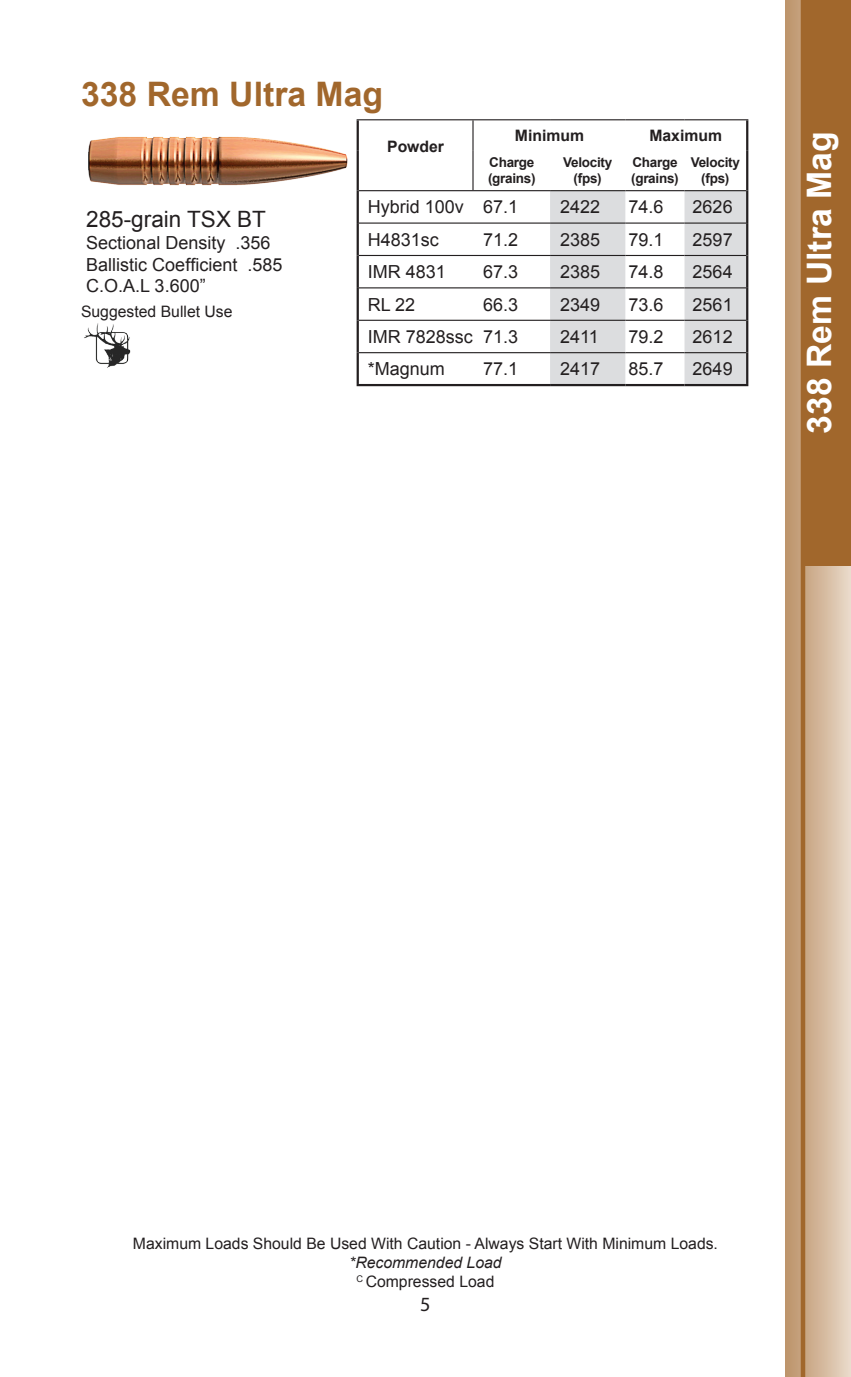
<style>
.page{position:relative;width:851px;height:1377px;background:#fff}
.page>*{position:absolute;margin:0;border:0;box-sizing:border-box;transform-origin:0 0}
.t1{font:700 33.75px "Arial";color:#fff}
.t2{font:700 33.75px "Arial";color:#a1672c}
.t3{font:22.5px "Arial";color:#231f20}
.t4{font:20.25px "Myriad Pro";color:#231f20}
.t5{font:18px/21.6px "Arial";color:#231f20}
.t6{font:15.75px "Arial";color:#231f20}
.t7{font:italic 15.75px/18.9px "Arial";color:#231f20;text-align:center}
.t8{font:700 15.75px "Arial";color:#231f20}
.t9{font:700 13.5px/16.2px "Arial";letter-spacing:-.02em;color:#231f20}
.s1{font-style:normal}
</style>
<div class="page">
<svg style="left:785px;top:0;width:65px;height:1377px;background:#cfb193"></svg>
<div style="left:800px;top:0;width:50px;height:565px;background:#a1672c"></div>
<div style="left:800px;top:0;width:5px;height:1377px;background:#a1672c"></div>
<svg style="left:473px;top:120px;width:273px;height:264px"></svg>
<hr style="left:356px;top:120px;width:3px;height:30px;background:#231f20">
<hr style="left:356px;top:150px;width:3px;height:41px;background:#231f20">
<hr style="left:356px;top:191px;width:3px;height:32px;background:#231f20">
<hr style="left:356px;top:223px;width:3px;height:32px;background:#231f20">
<hr style="left:356px;top:255px;width:3px;height:33px;background:#231f20">
<hr style="left:356px;top:288px;width:3px;height:32px;background:#231f20">
<hr style="left:356px;top:320px;width:3px;height:33px;background:#231f20">
<hr style="left:356px;top:353px;width:3px;height:31px;background:#231f20">
<hr style="left:356px;top:384px;width:117px;height:2px;background:#231f20">
<hr style="left:473px;top:384px;width:77px;height:2px;background:#231f20">
<hr style="left:550px;top:384px;width:75px;height:2px;background:#231f20">
<hr style="left:625px;top:384px;width:59px;height:2px;background:#231f20">
<hr style="left:684px;top:384px;width:64px;height:2px;background:#231f20">
<hr style="left:359px;top:190px;width:114px;height:1px;background:#231f20">
<hr style="left:473px;top:190px;width:77px;height:1px;background:#231f20">
<hr style="left:550px;top:190px;width:75px;height:1px;background:#231f20">
<hr style="left:625px;top:190px;width:59px;height:1px;background:#231f20">
<hr style="left:684px;top:190px;width:62px;height:1px;background:#231f20">
<hr style="left:356px;top:119px;width:117px;height:1px;background:#231f20">
<hr style="left:473px;top:119px;width:77px;height:1px;background:#231f20">
<hr style="left:550px;top:119px;width:75px;height:1px;background:#231f20">
<hr style="left:625px;top:119px;width:59px;height:1px;background:#231f20">
<hr style="left:684px;top:119px;width:64px;height:1px;background:#231f20">
<hr style="left:746px;top:120px;width:2px;height:30px;background:#231f20">
<hr style="left:472px;top:120px;width:1px;height:30px;background:#231f20">
<hr style="left:472px;top:150px;width:1px;height:40px;background:#231f20">
<hr style="left:746px;top:150px;width:2px;height:41px;background:#231f20">
<hr style="left:746px;top:191px;width:2px;height:32px;background:#231f20">
<hr style="left:746px;top:223px;width:2px;height:32px;background:#231f20">
<hr style="left:746px;top:255px;width:2px;height:33px;background:#231f20">
<hr style="left:746px;top:288px;width:2px;height:32px;background:#231f20">
<hr style="left:746px;top:320px;width:2px;height:33px;background:#231f20">
<hr style="left:746px;top:353px;width:2px;height:31px;background:#231f20">
<hr style="left:359px;top:223px;width:114px;height:1px;background:#231f20">
<hr style="left:473px;top:223px;width:77px;height:1px;background:#231f20">
<hr style="left:550px;top:223px;width:75px;height:1px;background:#231f20">
<hr style="left:625px;top:223px;width:59px;height:1px;background:#231f20">
<hr style="left:684px;top:223px;width:62px;height:1px;background:#231f20">
<hr style="left:359px;top:255px;width:114px;height:1px;background:#231f20">
<hr style="left:473px;top:255px;width:77px;height:1px;background:#231f20">
<hr style="left:550px;top:255px;width:75px;height:1px;background:#231f20">
<hr style="left:625px;top:255px;width:59px;height:1px;background:#231f20">
<hr style="left:684px;top:255px;width:62px;height:1px;background:#231f20">
<hr style="left:359px;top:287px;width:114px;height:1px;background:#231f20">
<hr style="left:473px;top:287px;width:77px;height:1px;background:#231f20">
<hr style="left:550px;top:287px;width:75px;height:1px;background:#231f20">
<hr style="left:625px;top:287px;width:59px;height:1px;background:#231f20">
<hr style="left:684px;top:287px;width:62px;height:1px;background:#231f20">
<hr style="left:359px;top:320px;width:114px;height:1px;background:#231f20">
<hr style="left:473px;top:320px;width:77px;height:1px;background:#231f20">
<hr style="left:550px;top:320px;width:75px;height:1px;background:#231f20">
<hr style="left:625px;top:320px;width:59px;height:1px;background:#231f20">
<hr style="left:684px;top:320px;width:62px;height:1px;background:#231f20">
<hr style="left:359px;top:352px;width:114px;height:1px;background:#231f20">
<hr style="left:473px;top:352px;width:77px;height:1px;background:#231f20">
<hr style="left:550px;top:352px;width:75px;height:1px;background:#231f20">
<hr style="left:625px;top:352px;width:59px;height:1px;background:#231f20">
<hr style="left:684px;top:352px;width:62px;height:1px;background:#231f20">
<img style="left:88px;top:136px;width:260px;height:50px">
<img style="left:84px;top:323px;width:47px;height:45px">
<h1 class="t2" style="left:81px;top:71px;width:303px">338 Rem Ultra Mag</h1>
<p class="t3" style="left:86px;top:205px;width:181px">285-grain TSX BT</p>
<p class="t5" style="left:86px;top:232px;width:198px">Sectional Density .356<br>Ballistic Coefficient .585<br>C.O.A.L 3.600”</p>
<p class="t6" style="left:81px;top:301px;width:153px">Suggested Bullet Use</p>
<p class="t8" style="left:515px;top:125px;width:71px">Minimum</p>
<p class="t8" style="left:649px;top:125px;width:74px">Maximum</p>
<p class="t9" style="left:488px;top:155px;width:49px">Charge (grains)</p>
<p class="t9" style="left:563px;top:155px;width:51px;text-align:center">Velocity (fps)</p>
<p class="t9" style="left:631px;top:155px;width:49px">Charge (grains)</p>
<p class="t9" style="left:690px;top:155px;width:51px;text-align:center">Velocity (fps)</p>
<p class="t5" style="left:368px;top:197px;width:152px">Hybrid 100v 67.1</p>
<p class="t5" style="left:560px;top:197px;width:42px">2422</p>
<p class="t5" style="left:628px;top:197px;width:37px">74.6</p>
<p class="t5" style="left:692px;top:197px;width:42px">2626</p>
<p class="t5" style="left:368px;top:229px;width:73px">H4831sc</p>
<p class="t5" style="left:483px;top:229px;width:37px">71.2</p>
<p class="t5" style="left:560px;top:229px;width:42px">2385</p>
<p class="t5" style="left:628px;top:229px;width:37px">79.1</p>
<p class="t5" style="left:692px;top:229px;width:42px">2597</p>
<p class="t5" style="left:368px;top:261px;width:80px">IMR 4831</p>
<p class="t5" style="left:483px;top:261px;width:37px">67.3</p>
<p class="t5" style="left:560px;top:261px;width:42px">2385</p>
<p class="t5" style="left:628px;top:261px;width:37px">74.8</p>
<p class="t5" style="left:692px;top:261px;width:42px">2564</p>
<p class="t5" style="left:368px;top:294px;width:49px">RL 22</p>
<p class="t5" style="left:483px;top:294px;width:37px">66.3</p>
<p class="t5" style="left:560px;top:294px;width:42px">2349</p>
<p class="t5" style="left:628px;top:294px;width:37px">73.6</p>
<p class="t5" style="left:692px;top:294px;width:42px">2561</p>
<p class="t5" style="left:368px;top:326px;width:152px">IMR 7828ssc 71.3</p>
<p class="t5" style="left:560px;top:326px;width:40px">2411</p>
<p class="t5" style="left:628px;top:326px;width:37px">79.2</p>
<p class="t5" style="left:692px;top:326px;width:42px">2612</p>
<p class="t5" style="left:368px;top:358px;width:79px">*Magnum</p>
<p class="t5" style="left:483px;top:358px;width:37px">77.1</p>
<p class="t5" style="left:560px;top:358px;width:42px">2417</p>
<p class="t5" style="left:628px;top:358px;width:37px">85.7</p>
<p class="t5" style="left:692px;top:358px;width:42px">2649</p>
<p class="t8" style="left:387px;top:135px;width:58px">Powder</p>
<h1 class="t1" style="left:796px;top:434px;width:303px;rotate:-90deg">338 Rem Ultra Mag</h1>
<p class="t6" style="left:133px;top:1233px;width:586px">Maximum Loads Should Be Used With Caution - Always Start With Minimum Loads.</p>
<p class="t7" style="left:349px;top:1253px;width:154px">*Recommended Load<br><sup>C</sup> <span class="s1">Compressed Load</span></p>
<p class="t4" style="left:420px;top:1292px;width:12px">5</p>
</div>
